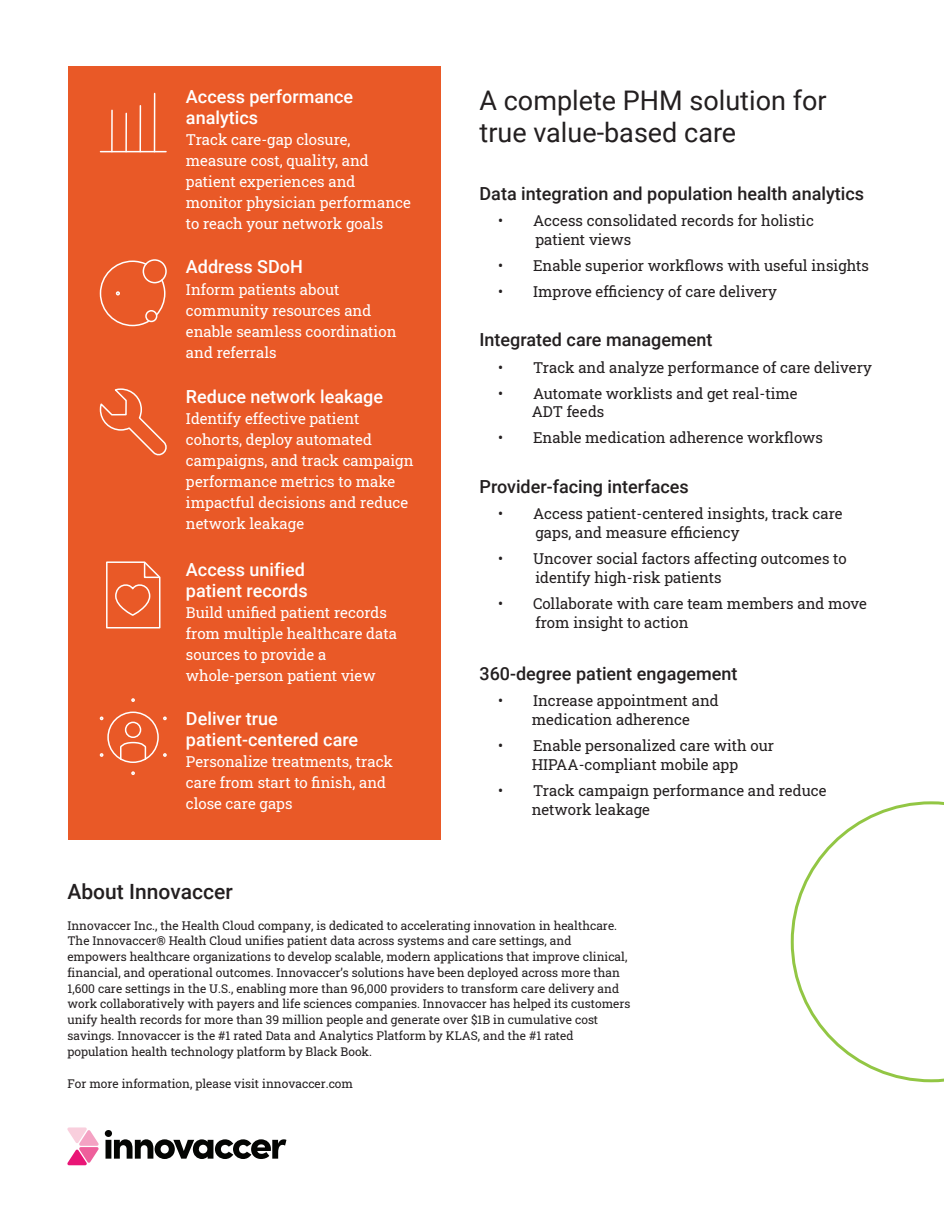
<style>
.page{position:relative;width:944px;height:1214px;background:#fff}
.page>*{position:absolute;margin:0;border:0;box-sizing:border-box;transform-origin:0 0}
.t1{font:27px/32.4px "Roboto";color:#231f20}
.t2{font:500 21px "Roboto";color:#231f20}
.t3{font:500 18px "Roboto";color:#231f20}
.t4{font:500 18px/21px "Roboto";color:#fff}
.t5{font:15px/18.8px "Roboto Slab";color:#231f20}
.t6{font:15px/21px "Roboto Slab";color:#fff}
.t7{font:12px/15.8px "Roboto Slab";color:#231f20}
</style>
<div class="page">
<div style="left:68px;top:66px;width:373px;height:773px;background:#e95927"></div>
<hr style="left:100px;top:151px;width:66px;height:1px;background:#fff">
<hr style="left:111px;top:110px;width:2px;height:42px;background:#fff">
<hr style="left:125px;top:113px;width:2px;height:39px;background:#fff">
<hr style="left:139px;top:106px;width:2px;height:46px;background:#fff">
<hr style="left:154px;top:93px;width:1px;height:59px;background:#fff">
<div style="left:143px;top:259px;width:24px;height:24px;border:2px solid #fff;border-radius:50%"></div>
<svg style="left:99px;top:260px;width:67px;height:67px"></svg>
<div style="left:145px;top:310px;width:12px;height:12px;border:2px solid #fff;border-radius:50%"></div>
<svg style="left:106px;top:561px;width:55px;height:68px"></svg>
<div style="left:125px;top:721px;width:16px;height:17px;border:2px solid #fff;border-radius:50%"></div>
<svg style="left:119px;top:741px;width:28px;height:19px"></svg>
<div style="left:107px;top:711px;width:52px;height:52px;border:2px solid #fff;border-radius:50%"></div>
<svg style="left:131px;top:698px;width:4px;height:4px"></svg>
<svg style="left:131px;top:771px;width:4px;height:4px"></svg>
<svg style="left:163px;top:716px;width:4px;height:4px"></svg>
<svg style="left:100px;top:716px;width:3px;height:4px"></svg>
<svg style="left:163px;top:753px;width:4px;height:4px"></svg>
<svg style="left:100px;top:753px;width:3px;height:4px"></svg>
<svg style="left:99px;top:388px;width:68px;height:68px"></svg>
<svg style="left:105px;top:1130px;width:181px;height:29px"></svg>
<svg style="left:67px;top:1127px;width:32px;height:38px"></svg>
<svg style="left:790px;top:801px;width:154px;height:281px"></svg>
<h3 class="t4" style="left:186px;top:86px;width:169px">Access performance analytics</h3>
<p class="t6" style="left:186px;top:129px;width:226px">Track care-gap closure, measure cost, quality, and patient experiences and monitor physician performance to reach your network goals</p>
<h3 class="t4" style="left:186px;top:256px;width:118px">Address SDoH</h3>
<p class="t6" style="left:186px;top:278px;width:212px">Inform patients about community resources and enable seamless coordination and referrals</p>
<h3 class="t4" style="left:186px;top:385px;width:199px">Reduce network leakage</h3>
<p class="t6" style="left:186px;top:407px;width:229px">Identify effective patient cohorts, deploy automated campaigns, and track campaign performance metrics to make impactful decisions and reduce network leakage</p>
<h3 class="t4" style="left:186px;top:558px;width:123px">Access unified patient records</h3>
<p class="t6" style="left:186px;top:601px;width:212px">Build unified patient records from multiple healthcare data sources to provide a whole-person patient view</p>
<h3 class="t4" style="left:186px;top:707px;width:174px">Deliver true patient-centered care</h3>
<p class="t6" style="left:186px;top:751px;width:208px">Personalize treatments, track care from start to finish, and close care gaps</p>
<h1 class="t1" style="left:479px;top:83px;width:348px">A complete PHM solution for true value-based care</h1>
<h3 class="t3" style="left:479px;top:181px;width:386px">Data integration and population health analytics</h3>
<p class="t5" style="left:535px;top:211px;width:280px;text-indent:-37px">• Access consolidated records for holistic patient views</p>
<p class="t5" style="left:498px;top:256px;width:372px">• Enable superior workflows with useful insights</p>
<p class="t5" style="left:498px;top:282px;width:280px">• Improve efficiency of care delivery</p>
<h3 class="t3" style="left:479px;top:327px;width:234px">Integrated care management</h3>
<p class="t5" style="left:498px;top:357px;width:375px">• Track and analyze performance of care delivery</p>
<p class="t5" style="left:531px;top:384px;width:267px;line-height:18px;text-indent:-34px">• Automate worklists and get real-time<br>ADT feeds</p>
<p class="t5" style="left:498px;top:428px;width:326px">• Enable medication adherence workflows</p>
<h3 class="t3" style="left:479px;top:474px;width:211px">Provider-facing interfaces</h3>
<p class="t5" style="left:535px;top:504px;width:309px;text-indent:-37px">• Access patient-centered insights, track care gaps, and measure efficiency</p>
<p class="t5" style="left:535px;top:549px;width:313px;text-indent:-37px">• Uncover social factors affecting outcomes to identify high-risk patients</p>
<p class="t5" style="left:535px;top:594px;width:333px;text-indent:-37px">• Collaborate with care team members and move from insight to action</p>
<h3 class="t3" style="left:479px;top:661px;width:260px">360-degree patient engagement</h3>
<p class="t5" style="left:498px;top:691px;width:222px;text-align:center">• Increase appointment and medication adherence</p>
<p class="t5" style="left:498px;top:736px;width:277px;text-align:center">• Enable personalized care with our<br>HIPAA-compliant mobile app</p>
<p class="t5" style="left:531px;top:781px;width:296px;text-indent:-34px">• Track campaign performance and reduce network leakage</p>
<h2 class="t2" style="left:67px;top:876px;width:167px">About Innovaccer</h2>
<p class="t7" style="left:67px;top:917px;width:564px">Innovaccer Inc., the Health Cloud company, is dedicated to accelerating innovation in healthcare.<br>The Innovaccer® Health Cloud unifies patient data across systems and care settings, and empowers healthcare organizations to develop scalable, modern applications that improve clinical, financial, and operational outcomes. Innovaccer’s solutions have been deployed across more than 1,600 care settings in the U.S., enabling more than 96,000 providers to transform care delivery and work collaboratively with payers and life sciences companies. Innovaccer has helped its customers unify health records for more than 39 million people and generate over $1B in cumulative cost savings. Innovaccer is the #1 rated Data and Analytics Platform by KLAS, and the #1 rated population health technology platform by Black Book.</p>
<p class="t7" style="left:67px;top:1075px;width:287px">For more information, please visit innovaccer.com</p>
</div>
